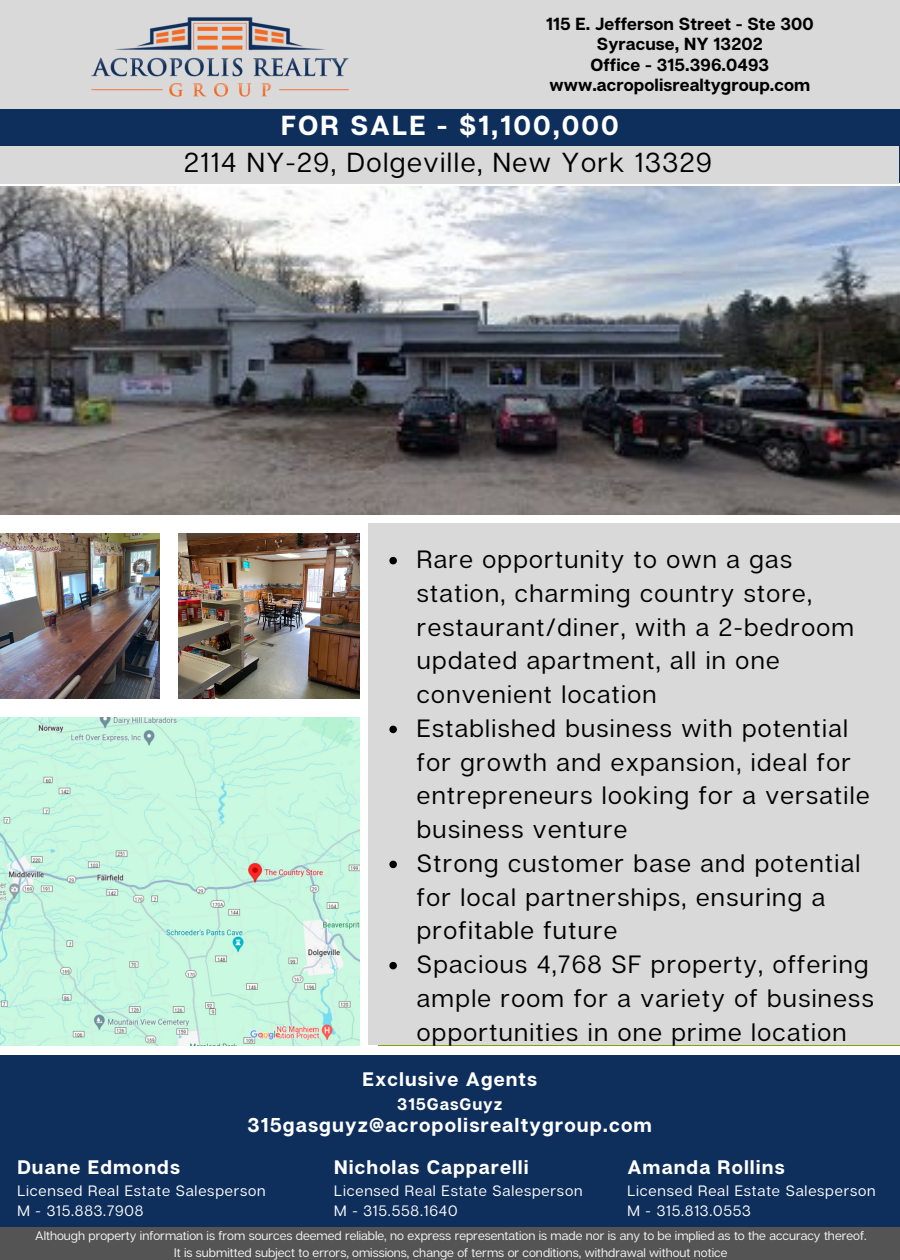
<style>
.page{position:relative;width:900px;height:1260px;background:#fff}
.page>*{position:absolute;margin:0;border:0;box-sizing:border-box;transform-origin:0 0}
.t1{font:27.5px "Articulat CF";letter-spacing:.055em;color:#000}
.t2{font:700 27.5px "Articulat CF";letter-spacing:.075em;color:#fff}
.t3{font:25px/33.8px "Articulat CF";letter-spacing:.055em;color:#000}
.t4{font:700 20px "Articulat CF";letter-spacing:.055em;color:#fff}
.t5{font:700 19.5px "Articulat CF";letter-spacing:.055em;color:#fff}
.t6{font:700 17.5px/20.5px "Articulat CF";letter-spacing:.005em;color:#000;text-align:center}
.t7{font:700 16.75px "Articulat CF";letter-spacing:.055em;color:#fff}
.t8{font:15px/20px "Articulat CF";letter-spacing:.055em;color:#fff}
.t9{font:12.5px "Articulat CF";color:#f6f6f6}
</style>
<div class="page">
<img style="left:0;top:186px;width:900px;height:329px">
<img style="left:0;top:533px;width:159px;height:165px">
<img style="left:178px;top:533px;width:182px;height:165px">
<img style="left:0;top:717px;width:360px;height:328px">
<div style="left:0;top:1055px;width:900px;height:205px;background:#0e2e5c"></div>
<div style="left:0;top:1228px;width:900px;height:32px;background:#545454"></div>
<div style="left:0;top:0;width:900px;height:109px;background:#d9d9d9"></div>
<div style="left:0;top:110px;width:900px;height:73px;background:#0e2e5c"></div>
<img style="left:91px;top:17px;width:258px;height:80px">
<div style="left:0;top:146px;width:899px;height:38px;background:#d9d9d9"></div>
<div style="left:368px;top:524px;width:532px;height:521px;background:#d9d9d9"></div>
<svg style="left:389px;top:557px;width:8px;height:7px"></svg>
<svg style="left:389px;top:726px;width:8px;height:7px"></svg>
<svg style="left:389px;top:861px;width:8px;height:7px"></svg>
<svg style="left:389px;top:962px;width:8px;height:7px"></svg>
<p class="t6" style="left:546px;top:13px;width:269px">115 E. Jefferson Street - Ste 300<br>Syracuse, NY 13202<br>Office - 315.396.0493 www.acropolisrealtygroup.com</p>
<p class="t2" style="left:281px;top:108px;width:339px">FOR SALE - $1,100,000</p>
<h5 class="t1" style="left:184px;top:145px;width:530px">2114 NY-29, Dolgeville, New York 13329</h5>
<h5 class="t3" style="left:417px;top:542px;width:439px">Rare opportunity to own a gas station, charming country store, restaurant/diner, with a 2-bedroom updated apartment, all in one convenient location</h5>
<h5 class="t3" style="left:417px;top:711px;width:454px">Established business with potential for growth and expansion, ideal for entrepreneurs looking for a versatile business venture</h5>
<p class="t3" style="left:417px;top:846px;width:445px">Strong customer base and potential for local partnerships, ensuring a profitable future</p>
<p class="t3" style="left:417px;top:947px;width:458px">Spacious 4,768 SF property, offering ample room for a variety of business opportunities in one prime location</p>
<p class="t5" style="left:363px;top:1067px;width:176px">Exclusive Agents</p>
<p class="t7" style="left:397px;top:1093px;width:107px">315GasGuyz</p>
<p class="t4" style="left:247px;top:1112px;width:406px">315gasguyz@acropolisrealtygroup.com</p>
<h2 class="t5" style="left:17px;top:1155px;width:164px">Duane Edmonds</h2>
<h2 class="t8" style="left:17px;top:1181px;width:250px">Licensed Real Estate Salesperson<br>M - 315.883.7908</h2>
<p class="t5" style="left:334px;top:1155px;width:196px">Nicholas Capparelli</p>
<p class="t8" style="left:334px;top:1181px;width:250px">Licensed Real Estate Salesperson<br>M - 315.558.1640</p>
<h3 class="t5" style="left:627px;top:1155px;width:159px">Amanda Rollins</h3>
<h3 class="t8" style="left:627px;top:1181px;width:250px">Licensed Real Estate Salesperson<br>M - 315.813.0553</h3>
<h4 class="t9" style="left:35px;top:1228px;width:833px">Although property information is from sources deemed reliable, no express representation is made nor is any to be implied as to the accuracy thereof.</h4>
<h1 class="t9" style="left:174px;top:1245px;width:555px">It is submitted subject to errors, omissions, change of terms or conditions, withdrawal without notice</h1>
</div>
